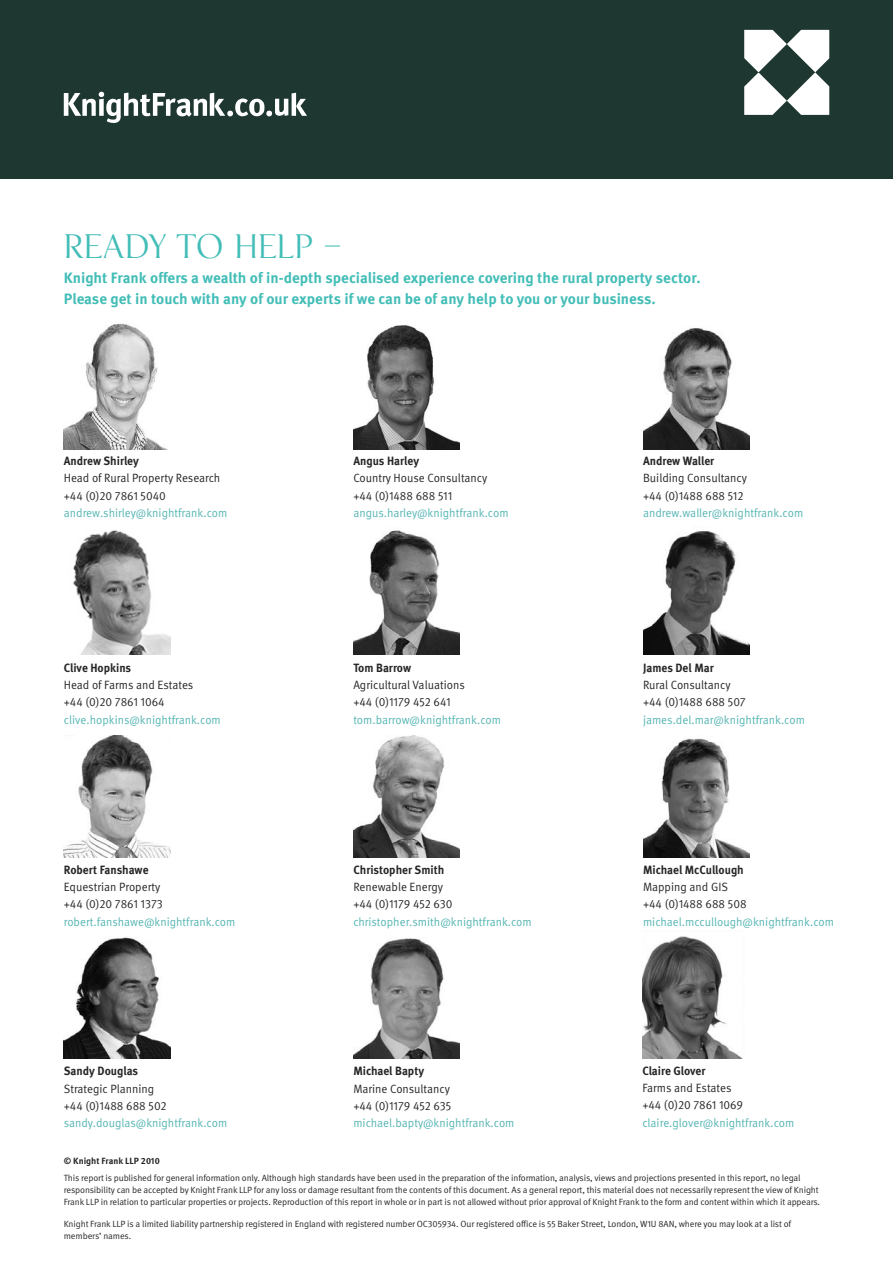
<style>
.page{position:relative;width:893px;height:1263px;background:#fff}
.page>*{position:absolute;margin:0;border:0;box-sizing:border-box;transform-origin:0 0}
.t1{font:30px "KF Display";color:#42bdb7}
.t2{font:700 15px/21.1px "KF Meta OT";color:#42bdb7}
.t3{font:12px/17.2px "KF Meta OT";color:#272627;scale:.95 1}
.t4{font:12px "KF Meta OT";color:#55b5b3;scale:.95 1}
.t5{font:700 12px "KF Meta OT";color:#272627;scale:.95 1}
.t6{font:9px/12px "KF Meta OT";letter-spacing:-.015em;color:#272627}
.t7{font:700 9px "KF Meta OT";color:#272627}
</style>
<div class="page">
<div style="left:0;top:0;width:892px;height:179px;background:#1f3731"></div>
<img style="left:64px;top:323px;width:103px;height:126px">
<img style="left:73px;top:530px;width:97px;height:124px">
<img style="left:64px;top:735px;width:106px;height:122px">
<img style="left:64px;top:937px;width:106px;height:121px">
<img style="left:353px;top:325px;width:107px;height:124px">
<img style="left:353px;top:530px;width:107px;height:124px">
<img style="left:353px;top:735px;width:107px;height:122px">
<img style="left:353px;top:938px;width:107px;height:120px">
<img style="left:643px;top:328px;width:106px;height:121px">
<img style="left:643px;top:531px;width:106px;height:123px">
<img style="left:643px;top:738px;width:106px;height:119px">
<img style="left:642px;top:936px;width:100px;height:122px">
<svg style="left:744px;top:30px;width:85px;height:85px"></svg>
<svg style="left:64px;top:91px;width:243px;height:32px"></svg>
<h1 class="t1" style="left:64px;top:230px;width:278px">READY TO HELP –</h1>
<h2 class="t2" style="left:64px;top:269px;width:638px">Knight Frank offers a wealth of in-depth specialised experience covering the rural property sector.<br>Please get in touch with any of our experts if we can be of any help to you or your business.</h2>
<h3 class="t5" style="left:64px;top:456px;width:81px">Andrew Shirley</h3>
<h3 class="t3" style="left:64px;top:470px;width:166px">Head of Rural Property Research +44 (0)20 7861 5040</h3>
<h3 class="t4" style="left:64px;top:508px;width:174px">andrew.shirley@knightfrank.com</h3>
<h3 class="t5" style="left:64px;top:663px;width:72px">Clive Hopkins</h3>
<h3 class="t3" style="left:64px;top:677px;width:138px">Head of Farms and Estates +44 (0)20 7861 1064</h3>
<h3 class="t4" style="left:64px;top:715px;width:167px">clive.hopkins@knightfrank.com</h3>
<h3 class="t5" style="left:64px;top:865px;width:91px">Robert Fanshawe</h3>
<h3 class="t3" style="left:64px;top:879px;width:106px">Equestrian Property +44 (0)20 7861 1373</h3>
<h3 class="t4" style="left:64px;top:917px;width:182px">robert.fanshawe@knightfrank.com</h3>
<h3 class="t5" style="left:64px;top:1066px;width:80px">Sandy Douglas</h3>
<h3 class="t3" style="left:64px;top:1081px;width:110px">Strategic Planning +44 (0)1488 688 502</h3>
<h3 class="t4" style="left:64px;top:1118px;width:174px">sandy.douglas@knightfrank.com</h3>
<h3 class="t5" style="left:353px;top:456px;width:71px">Angus Harley</h3>
<h3 class="t3" style="left:353px;top:470px;width:143px">Country House Consultancy +44 (0)1488 688 511</h3>
<h3 class="t4" style="left:353px;top:508px;width:165px">angus.harley@knightfrank.com</h3>
<h3 class="t5" style="left:353px;top:663px;width:62px">Tom Barrow</h3>
<h3 class="t3" style="left:353px;top:677px;width:119px">Agricultural Valuations +44 (0)1179 452 641</h3>
<h3 class="t4" style="left:353px;top:715px;width:157px">tom.barrow@knightfrank.com</h3>
<h3 class="t5" style="left:353px;top:865px;width:97px">Christopher Smith</h3>
<h3 class="t3" style="left:353px;top:879px;width:106px">Renewable Energy +44 (0)1179 452 630</h3>
<h3 class="t4" style="left:353px;top:917px;width:189px">christopher.smith@knightfrank.com</h3>
<h3 class="t5" style="left:353px;top:1066px;width:76px">Michael Bapty</h3>
<h3 class="t3" style="left:353px;top:1081px;width:105px">Marine Consultancy +44 (0)1179 452 635</h3>
<h3 class="t4" style="left:353px;top:1118px;width:171px">michael.bapty@knightfrank.com</h3>
<h3 class="t5" style="left:643px;top:456px;width:77px">Andrew Waller</h3>
<h3 class="t3" style="left:643px;top:470px;width:111px">Building Consultancy +44 (0)1488 688 512</h3>
<h3 class="t4" style="left:643px;top:508px;width:170px">andrew.waller@knightfrank.com</h3>
<h3 class="t5" style="left:643px;top:663px;width:76px">James Del Mar</h3>
<h3 class="t3" style="left:643px;top:677px;width:110px">Rural Consultancy +44 (0)1488 688 507</h3>
<h3 class="t4" style="left:643px;top:715px;width:172px">james.del.mar@knightfrank.com</h3>
<h3 class="t5" style="left:643px;top:865px;width:108px">Michael McCullough</h3>
<h3 class="t3" style="left:643px;top:879px;width:111px">Mapping and GIS +44 (0)1488 688 508</h3>
<h3 class="t4" style="left:643px;top:917px;width:203px">michael.mccullough@knightfrank.com</h3>
<h3 class="t5" style="left:642px;top:1066px;width:68px">Claire Glover</h3>
<h3 class="t3" style="left:642px;top:1080px;width:108px">Farms and Estates +44 (0)20 7861 1069</h3>
<h3 class="t4" style="left:642px;top:1118px;width:162px">claire.glover@knightfrank.com</h3>
<p class="t7" style="left:64px;top:1158px;width:98px">© Knight Frank LLP 2010</p>
<p class="t6" style="left:64px;top:1172px;width:758px">This report is published for general information only. Although high standards have been used in the preparation of the information, analysis, views and projections presented in this report, no legal responsibility can be accepted by Knight Frank LLP for any loss or damage resultant from the contents of this document. As a general report, this material does not necessarily represent the view of Knight<br>Frank LLP in relation to particular properties or projects. Reproduction of this report in whole or in part is not allowed without prior approval of Knight Frank to the form and content within which it appears.</p>
<p class="t6" style="left:64px;top:1219px;width:729px">Knight Frank LLP is a limited liability partnership registered in England with registered number OC305934. Our registered office is 55 Baker Street, London, W1U 8AN, where you may look at a list of members’ names.</p>
</div>
